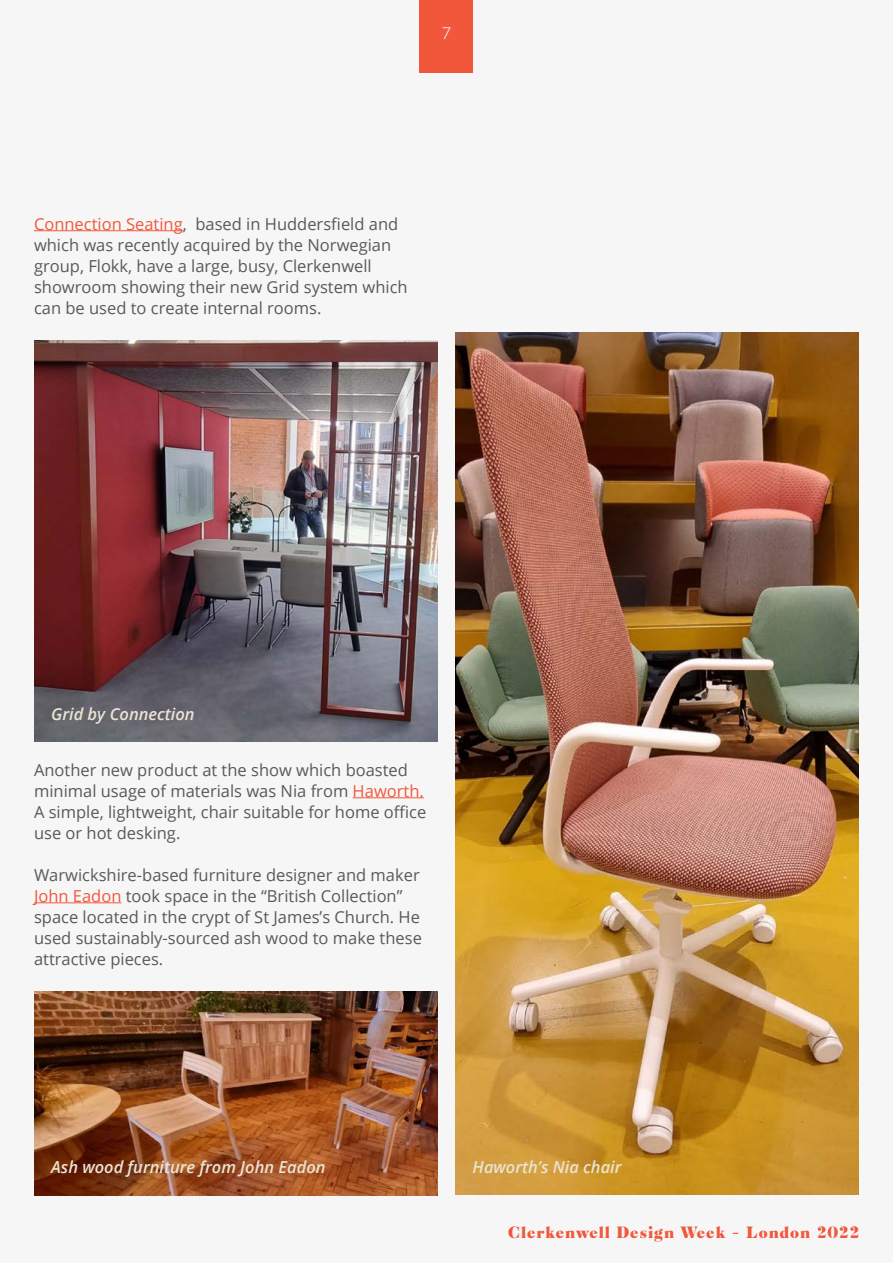
<style>
.page{position:relative;width:893px;height:1263px;background:#f6f6f6}
.page>*{position:absolute;margin:0;border:0;box-sizing:border-box;transform-origin:0 0}
.t1{font:16.5px/21px "Open Sans";color:#58595b}
.t2{font:italic 600 16.5px "Open Sans";color:#eae4d4}
.t3{font:300 16.5px "Raleway";color:#fff}
.t4{font:15px "Cabernet JF";letter-spacing:.07em;color:#f1573b}
.s1{color:#f1573b}
</style>
<div class="page">
<div style="left:420px;top:0;width:53px;height:72px;background:#f1573b"></div>
<hr style="left:34px;top:230px;width:149px;height:1px;background:#f1573b">
<hr style="left:353px;top:797px;width:71px;height:1px;background:#f1573b">
<hr style="left:34px;top:902px;width:87px;height:1px;background:#f1573b">
<img style="left:34px;top:340px;width:403px;height:401px">
<img style="left:455px;top:333px;width:404px;height:861px">
<img style="left:34px;top:992px;width:403px;height:204px">
<p class="t3" style="left:442px;top:21px;width:10px">7</p>
<p class="t1" style="left:34px;top:213px;width:375px"><span class="s1">Connection Seating</span>, based in Huddersfield and which was recently acquired by the Norwegian group, Flokk, have a large, busy, Clerkenwell showroom showing their new Grid system which can be used to create internal rooms.</p>
<p class="t2" style="left:51px;top:703px;width:145px">Grid by Connection</p>
<p class="t1" style="left:34px;top:759px;width:394px">Another new product at the show which boasted minimal usage of materials was Nia from <span class="s1">Haworth.<br></span>A simple, lightweight, chair suitable for home office use or hot desking.</p>
<p class="t1" style="left:34px;top:864px;width:389px">Warwickshire-based furniture designer and maker <span class="s1">John Eadon</span> took space in the “British Collection” space located in the crypt of St James’s Church. He used sustainably-sourced ash wood to make these attractive pieces.</p>
<p class="t2" style="left:51px;top:1156px;width:276px">Ash wood furniture from John Eadon</p>
<p class="t2" style="left:473px;top:1156px;width:150px">Haworth’s Nia chair</p>
<p class="t4" style="left:508px;top:1221px;width:352px">Clerkenwell Design Week – London 2022</p>
</div>
